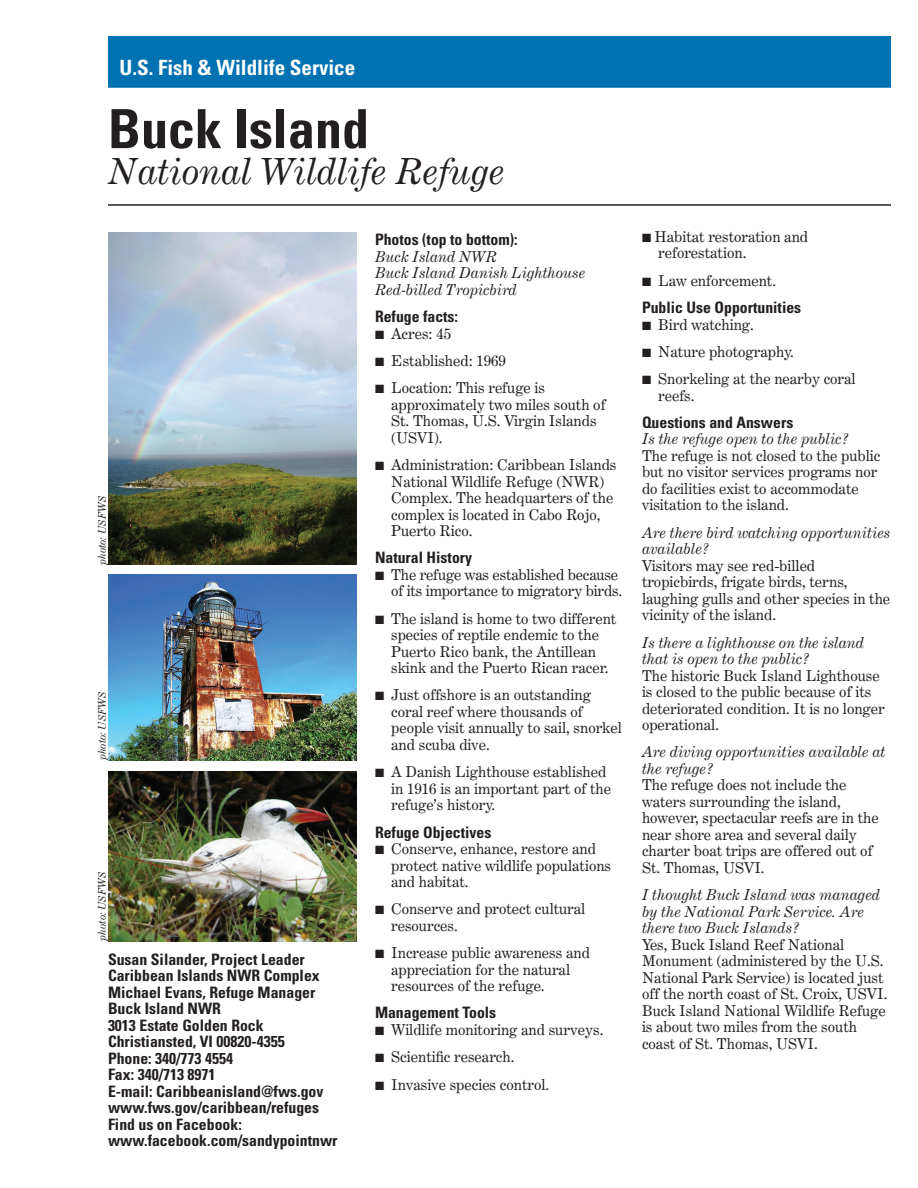
<style>
.page{position:relative;width:918px;height:1188px;background:#fff}
.page>*{position:absolute;margin:0;border:0;box-sizing:border-box;transform-origin:0 0}
.t1{font:700 condensed 54px "Univers";color:#231f20}
.t2{font:italic 36px "Century Expanded BT";color:#231f20}
.t3{font:700 condensed 21px "Univers";color:#fff}
.t4{font:700 condensed 15.75px/16.5px "Univers";color:#231f20}
.t5{font:15px/16.5px "Century Expanded BT";color:#231f20}
.t6{font:italic 15px/16.5px "Century Expanded BT";color:#231f20}
.t7{font:italic 10.5px "Century Expanded BT";color:#231f20}
.s1{color:#272324}
</style>
<div class="page">
<div style="left:108px;top:36px;width:783px;height:52px;background:#0071b1;border:2px solid #0071b1"></div>
<hr style="left:108px;top:204px;width:783px;height:2px;background:#231f20">
<img style="left:109px;top:575px;width:248px;height:185px">
<img style="left:109px;top:233px;width:248px;height:332px">
<img style="left:109px;top:771px;width:248px;height:171px">
<h3 class="t3" style="left:120px;top:54px;width:237px">U.S. Fish &amp; Wildlife Service</h3>
<h1 class="t1" style="left:108px;top:96px;width:262px">Buck Island</h1>
<h2 class="t2" style="left:108px;top:149px;width:398px">National Wildlife Refuge</h2>
<p class="t7" style="left:96px;top:565px;width:70px;rotate:-90deg">photo: USFWS</p>
<p class="t7" style="left:96px;top:760px;width:70px;rotate:-90deg">photo: USFWS</p>
<p class="t7" style="left:96px;top:941px;width:70px;rotate:-90deg">photo: USFWS</p>
<p class="t4" style="left:108px;top:951px;width:231px">Susan Silander, Project Leader<br>Caribbean Islands NWR Complex<br>Michael Evans, Refuge Manager<br>Buck Island NWR<br>3013 Estate Golden Rock<br>Christiansted, VI 00820-4355<br>Phone: 340/773 4554<br>Fax: 340/713 8971<br>E-mail: Caribbeanisland@fws.gov www.fws.gov/caribbean/refuges<br>Find us on Facebook: www.facebook.com/sandypointnwr</p>
<p class="t4" style="left:375px;top:231px;width:144px">Photos (top to bottom):</p>
<p class="t6" style="left:375px;top:248px;width:212px">Buck Island NWR<br>Buck Island Danish Lighthouse<br>Red-billed Tropicbird</p>
<p class="t4" style="left:375px;top:308px;width:85px">Refuge facts:</p>
<p class="t5" style="left:375px;top:325px;width:78px">■ Acres: 45</p>
<p class="t5" style="left:375px;top:352px;width:133px">■ Established: 1969</p>
<p class="t5" style="left:391px;top:380px;width:216px;text-indent:-16px">■ Location: This refuge is approximately two miles south of<br>St. Thomas, U.S. Virgin Islands (USVI).</p>
<p class="t5" style="left:391px;top:456px;width:227px;text-indent:-16px">■ Administration: Caribbean Islands<br>National Wildlife Refuge (NWR)<br>Complex. The headquarters of the complex is located in Cabo Rojo,<br>Puerto Rico.</p>
<p class="t4" style="left:375px;top:549px;width:99px">Natural History</p>
<p class="t5" style="left:375px;top:566px;width:249px;text-align:right">■ The refuge was established because of its importance to migratory birds.</p>
<p class="t5" style="left:375px;top:610px;width:243px;text-align:center">■ The island is home to two different species of reptile endemic to the Puerto Rico bank, the Antillean skink and the Puerto Rican racer.</p>
<p class="t5" style="left:391px;top:687px;width:232px;text-indent:-16px">■ Just offshore is an outstanding coral reef where thousands of people visit annually to sail, snorkel and scuba dive.</p>
<p class="t5" style="left:391px;top:764px;width:221px;text-indent:-16px">■ A Danish Lighthouse established in 1916 is an important part of the refuge’s history.</p>
<p class="t4" style="left:375px;top:824px;width:118px">Refuge Objectives</p>
<p class="t5" style="left:391px;top:840px;width:222px;text-indent:-16px">■ Conserve, enhance, restore and protect native wildlife populations and habitat.</p>
<p class="t5" style="left:391px;top:901px;width:196px;text-indent:-16px">■ Conserve and protect cultural resources.</p>
<p class="t5" style="left:391px;top:944px;width:200px;text-indent:-16px">■ Increase public awareness and appreciation for the natural resources of the refuge.</p>
<p class="t4" style="left:375px;top:1005px;width:123px">Management Tools</p>
<p class="t5" style="left:375px;top:1021px;width:230px">■ Wildlife monitoring and surveys.</p>
<p class="t5" style="left:375px;top:1049px;width:141px">■ Scientific research.</p>
<p class="t5" style="left:375px;top:1076px;width:176px">■ Invasive species control.</p>
<p class="t5" style="left:658px;top:228px;width:151px;text-indent:-16px">■ Habitat restoration and reforestation.</p>
<p class="t5" style="left:642px;top:272px;width:136px">■ Law enforcement.</p>
<p class="t4" style="left:642px;top:299px;width:161px">Public Use Opportunities</p>
<p class="t5" style="left:642px;top:316px;width:113px">■ Bird watching.</p>
<p class="t5" style="left:642px;top:343px;width:153px">■ Nature photography.</p>
<p class="t5" style="left:658px;top:370px;width:199px;text-indent:-16px">■ Snorkeling at the nearby coral reefs.</p>
<p class="t4" style="left:642px;top:414px;width:153px">Questions and Answers</p>
<p class="t6" style="left:642px;top:431px;width:208px">Is the refuge open to the public?</p>
<p class="t5" style="left:642px;top:447px;width:240px">The refuge is not closed to the public <span class="s1">but</span> no visitor services programs nor do facilities exist to accommodate visitation to the island.</p>
<p class="t6" style="left:642px;top:524px;width:250px">Are there bird watching opportunities available?</p>
<p class="t5" style="left:642px;top:557px;width:250px">Visitors may see red-billed tropicbirds, frigate birds, terns, laughing gulls and other species in the vicinity of the island.</p>
<p class="t6" style="left:642px;top:634px;width:224px">Is there a lighthouse on the island that is open to the public?</p>
<p class="t5" style="left:642px;top:667px;width:244px">The historic Buck Island Lighthouse is closed to the public because of its deteriorated condition. It is no longer operational.</p>
<p class="t6" style="left:642px;top:744px;width:245px">Are diving opportunities available at the refuge?</p>
<p class="t5" style="left:642px;top:777px;width:238px">The refuge does not include the waters surrounding the island, however, spectacular reefs are in the near shore area and several daily charter boat trips are offered out of<br>St. Thomas, USVI.</p>
<p class="t6" style="left:642px;top:886px;width:240px">I thought Buck Island was managed by the National Park Service. Are there two Buck Islands?</p>
<p class="t5" style="left:642px;top:936px;width:247px">Yes, Buck Island Reef National Monument (administered by the U.S.<br>National Park Service) is located just off the north coast of St. Croix, USVI.<br>Buck Island National Wildlife Refuge is about two miles from the south coast of St. Thomas, USVI.</p>
</div>
